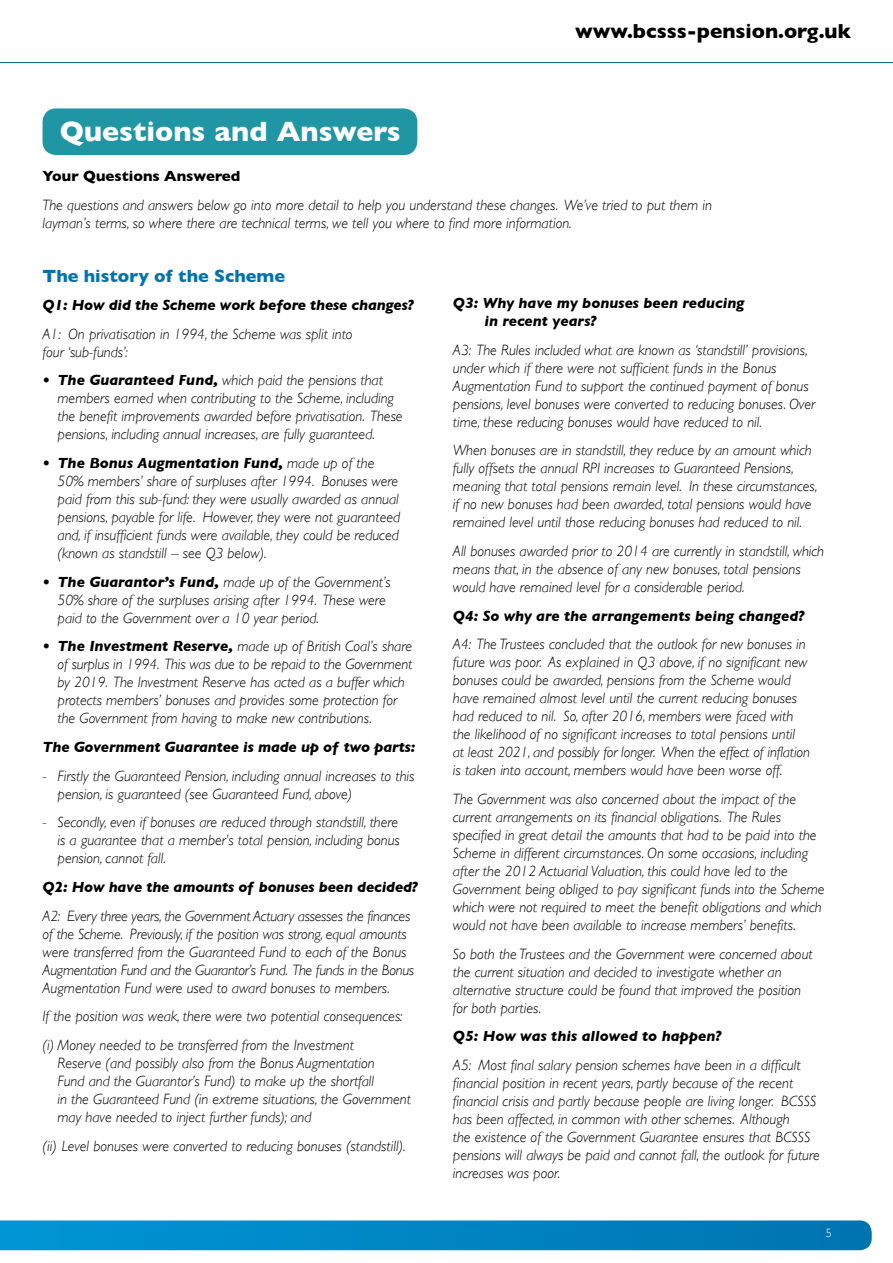
<style>
.page{position:relative;width:893px;height:1263px;background:#fff}
.page>*{position:absolute;margin:0;border:0;box-sizing:border-box;transform-origin:0 0}
.t1{font:700 28.5px "Gill Sans";color:#fff}
.t2{font:700 20.7px "Gill Sans";color:#000}
.t3{font:700 18px "Gill Sans";color:#0073ae}
.t4{font:italic 300 15px/18px "Gill Sans";color:#000}
.t5{font:italic 700 15px/18px "Gill Sans";letter-spacing:-.01em;color:#000}
.t6{font:700 15px "Gill Sans";color:#000}
.t7{font:300 12px "Gill Sans";color:#fff}
.s1{font-weight:700}
</style>
<div class="page">
<hr style="left:0;top:62px;width:893px;height:1px;background:#005a84">
<svg style="left:0;top:1220px;width:872px;height:30px;background:#0487c3"></svg>
<div style="left:43px;top:108px;width:374px;height:47px;background:#2096a5;border-radius:14px"></div>
<h1 class="t1" style="left:60px;top:109px;width:342px">Questions and Answers</h1>
<h2 class="t2" style="left:575px;top:15px;width:278px">www.bcsss-pension.org.uk</h2>
<p class="t6" style="left:43px;top:164px;width:199px">Your Questions Answered</p>
<p class="t4" style="left:43px;top:196px;width:671px">The questions and answers below go into more detail to help you understand these changes. We’ve tried to put them in layman’s terms, so where there are technical terms, we tell you where to find more information.</p>
<p class="t3" style="left:43px;top:261px;width:244px">The history of the Scheme</p>
<p class="t5" style="left:43px;top:296px;width:373px">Q1: How did the Scheme work before these changes?</p>
<p class="t4" style="left:43px;top:325px;width:312px">A1: On privatisation in 1994, the Scheme was split into four ‘sub-funds’:</p>
<p class="t4" style="left:58px;top:371px;width:347px;text-indent:-15px"><span class="s1">• The Guaranteed Fund,</span> which paid the pensions that members earned when contributing to the Scheme, including the benefit improvements awarded before privatisation. These pensions, including annual increases, are fully guaranteed.</p>
<p class="t4" style="left:58px;top:454px;width:344px;text-indent:-15px"><span class="s1">• The Bonus Augmentation Fund,</span> made up of the 50% members’ share of surpluses after 1994. Bonuses were paid from this sub-fund: they were usually awarded as annual pensions, payable for life. However, they were not guaranteed and, if insufficient funds were available, they could be reduced (known as standstill – see Q3 below).</p>
<p class="t4" style="left:58px;top:573px;width:335px;text-indent:-15px"><span class="s1">• The Guarantor’s Fund,</span> made up of the Government’s<br>50% share of the surpluses arising after 1994. These were paid to the Government over a 10 year period.</p>
<p class="t4" style="left:58px;top:637px;width:356px;text-indent:-15px"><span class="s1">• The Investment Reserve,</span> made up of British Coal’s share of surplus in 1994. This was due to be repaid to the Government by 2019. The Investment Reserve has acted as a buffer which protects members’ bonuses and provides some protection for the Government from having to make new contributions.</p>
<p class="t5" style="left:43px;top:738px;width:374px">The Government Guarantee is made up of two parts:</p>
<p class="t4" style="left:58px;top:767px;width:359px;text-indent:-15px">- Firstly the Guaranteed Pension, including annual increases to this pension, is guaranteed (see Guaranteed Fund, above)</p>
<p class="t4" style="left:58px;top:813px;width:344px;text-align:justify;text-indent:-15px">- Secondly, even if bonuses are reduced through standstill, there is a guarantee that a member’s total pension, including bonus pension, cannot fall.</p>
<p class="t5" style="left:43px;top:878px;width:377px">Q2: How have the amounts of bonuses been decided?</p>
<p class="t4" style="left:43px;top:907px;width:373px">A2: Every three years, the Government Actuary assesses the finances of the Scheme. Previously, if the position was strong, equal amounts were transferred from the Guaranteed Fund to each of the Bonus Augmentation Fund and the Guarantor’s Fund. The funds in the Bonus Augmentation Fund were used to award bonuses to members.</p>
<p class="t4" style="left:43px;top:1002px;width:362px;line-height:28.7px">If the position was weak, there were two potential consequences: (i) Money needed to be transferred from the Investment</p>
<p class="t4" style="left:58px;top:1054px;width:355px">Reserve (and possibly also from the Bonus Augmentation<br>Fund and the Guarantor’s Fund) to make up the shortfall<br>in the Guaranteed Fund (in extreme situations, the Government may have needed to inject further funds); and</p>
<p class="t4" style="left:43px;top:1136px;width:365px">(ii) Level bonuses were converted to reducing bonuses (standstill).</p>
<p class="t5" style="left:484px;top:294px;width:262px;text-indent:-32px">Q3: Why have my bonuses been reducing in recent years?</p>
<p class="t4" style="left:453px;top:341px;width:364px">A3: The Rules included what are known as ‘standstill’ provisions, under which if there were not sufficient funds in the Bonus Augmentation Fund to support the continued payment of bonus pensions, level bonuses were converted to reducing bonuses. Over time, these reducing bonuses would have reduced to nil.</p>
<p class="t4" style="left:453px;top:441px;width:366px">When bonuses are in standstill, they reduce by an amount which fully offsets the annual RPI increases to Guaranteed Pensions, meaning that total pensions remain level. In these circumstances, if no new bonuses had been awarded, total pensions would have remained level until those reducing bonuses had reduced to nil.</p>
<p class="t4" style="left:453px;top:542px;width:373px">All bonuses awarded prior to 2014 are currently in standstill, which means that, in the absence of any new bonuses, total pensions would have remained level for a considerable period.</p>
<p class="t5" style="left:453px;top:607px;width:353px">Q4: So why are the arrangements being changed?</p>
<p class="t4" style="left:453px;top:635px;width:359px">A4: The Trustees concluded that the outlook for new bonuses in future was poor. As explained in Q3 above, if no significant new bonuses could be awarded, pensions from the Scheme would have remained almost level until the current reducing bonuses had reduced to nil. So, after 2016, members were faced with the likelihood of no significant increases to total pensions until at least 2021, and possibly for longer. When the effect of inflation is taken into account, members would have been worse off.</p>
<p class="t4" style="left:453px;top:790px;width:373px">The Government was also concerned about the impact of the current arrangements on its financial obligations. The Rules specified in great detail the amounts that had to be paid into the Scheme in different circumstances. On some occasions, including after the 2012 Actuarial Valuation, this could have led to the Government being obliged to pay significant funds into the Scheme which were not required to meet the benefit obligations and which would not have been available to increase members’ benefits.</p>
<p class="t4" style="left:453px;top:945px;width:361px">So both the Trustees and the Government were concerned about the current situation and decided to investigate whether an alternative structure could be found that improved the position for both parties.</p>
<p class="t5" style="left:453px;top:1027px;width:270px">Q5: How was this allowed to happen?</p>
<p class="t4" style="left:453px;top:1056px;width:369px">A5: Most final salary pension schemes have been in a difficult financial position in recent years, partly because of the recent financial crisis and partly because people are living longer. BCSSS has been affected, in common with other schemes. Although<br>the existence of the Government Guarantee ensures that BCSSS pensions will always be paid and cannot fall, the outlook for future increases was poor.</p>
<p class="t7" style="left:826px;top:1223px;width:7px">5</p>
</div>
